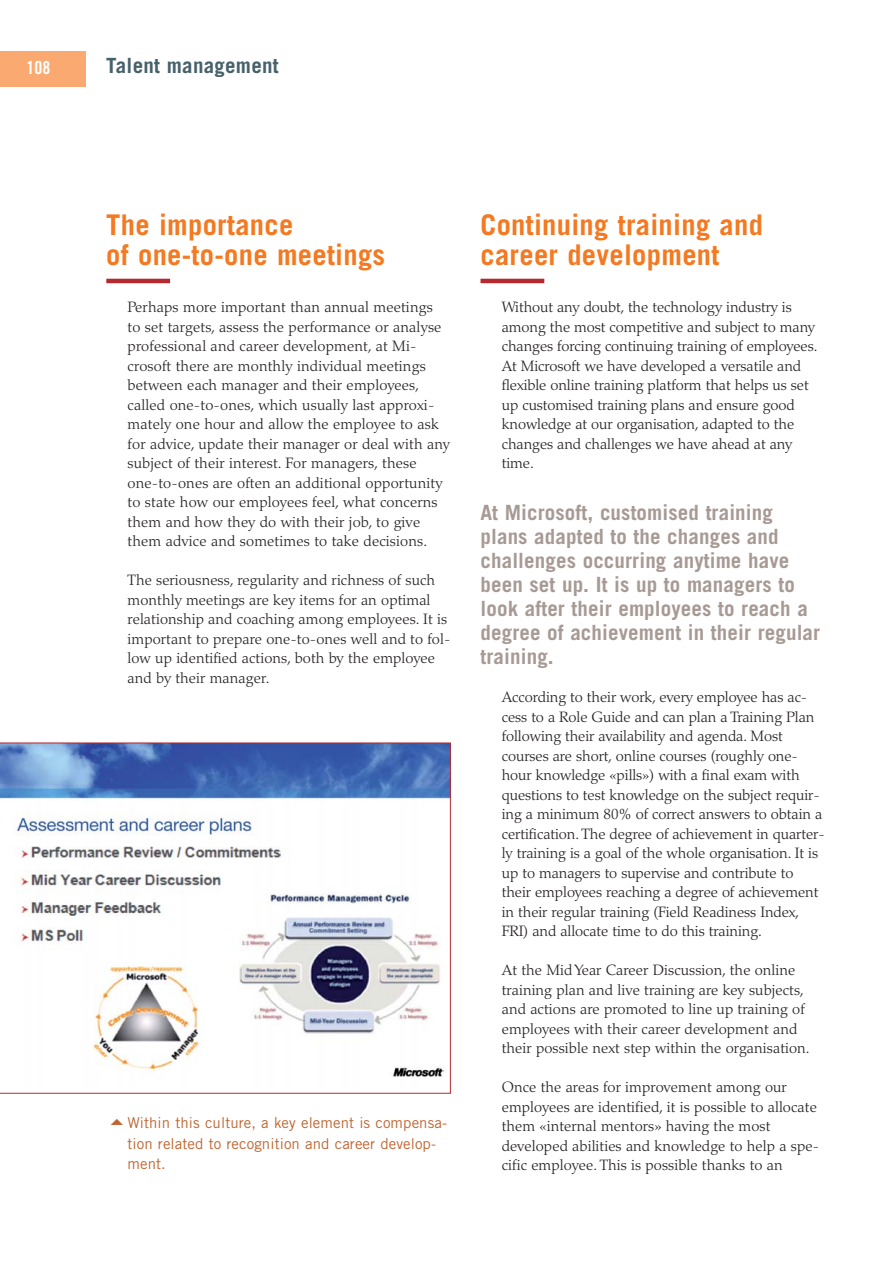
<style>
.page{position:relative;width:893px;height:1263px;background:#fff}
.page>*{position:absolute;margin:0;border:0;box-sizing:border-box;transform-origin:0 0}
.t1{font:700 28.5px/30px "Trade Gothic";letter-spacing:.01em;color:#f47920}
.t2{font:700 21px/24px "Trade Gothic";letter-spacing:.005em;color:#a79a95}
.t3{font:700 21px "Trade Gothic";letter-spacing:.01em;color:#47616c}
.t4{font:18px "Trade Gothic Bold Cond Twenty";color:#fff}
.t5{font:300 15px/19.5px "Palatino";letter-spacing:.005em;color:#231f20}
.t6{font:15px/20.2px "Trade Gothic";letter-spacing:.005em;color:#bf6530}
</style>
<div class="page">
<hr style="left:106px;top:279px;width:64px;height:4px;background:#b8292f">
<hr style="left:480px;top:279px;width:64px;height:4px;background:#b8292f">
<div style="left:0;top:51px;width:85px;height:36px;background:#faaa71"></div>
<svg style="left:0;top:742px;width:451px;height:351px"></svg>
<p class="t4" style="left:26px;top:61px;width:25px">108</p>
<h2 class="t3" style="left:106px;top:58px;width:174px">Talent management</h2>
<h1 class="t1" style="left:106px;top:213px;width:280px">The importance<br>of one-to-one meetings</h1>
<p class="t5" style="left:128px;top:299px;width:324px">Perhaps more important than annual meetings<br>to set targets, assess the performance or analyse professional and career development, at Mi&shy;crosoft there are monthly individual meetings between each manager and their employees, called one-to-ones, which usually last approxi&shy;mately one hour and allow the employee to ask for advice, update their manager or deal with any subject of their interest. For managers, these one-to-ones are often an additional opportunity to state how our employees feel, what concerns them and how they do with their job, to give them advice and sometimes to take decisions.</p>
<p class="t5" style="left:128px;top:572px;width:324px">The seriousness, regularity and richness of such monthly meetings are key items for an optimal relationship and coaching among employees. It is important to prepare one-to-ones well and to fol&shy;low up identified actions, both by the employee and by their manager.</p>
<p class="t6" style="left:127px;top:1114px;width:321px">Within this culture, a key element is compensa&shy;tion related to recognition and career develop&shy;ment.</p>
<h1 class="t1" style="left:480px;top:213px;width:284px">Continuing training and career development</h1>
<p class="t5" style="left:502px;top:299px;width:317px">Without any doubt, the technology industry is among the most competitive and subject to many changes forcing continuing training of employees.<br>At Microsoft we have developed a versatile and flexible online training platform that helps us set up customised training plans and ensure good knowledge at our organisation, adapted to the changes and challenges we have ahead at any time.</p>
<h2 class="t2" style="left:480px;top:502px;width:341px">At Microsoft, customised training plans adapted to the changes and challenges occurring anytime have been set up. It is up to managers to look after their employees to reach a degree of achievement in their regular training.</h2>
<p class="t5" style="left:502px;top:689px;width:325px">According to their work, every employee has ac&shy;cess to a Role Guide and can plan a Training Plan following their availability and agenda. Most courses are short, online courses (roughly one&shy;hour knowledge «pills») with a final exam with questions to test knowledge on the subject requir&shy;ing a minimum 80% of correct answers to obtain a certification. The degree of achievement in quarter&shy;ly training is a goal of the whole organisation. It is up to managers to supervise and contribute to their employees reaching a degree of achievement in their regular training (Field Readiness Index, FRI) and allocate time to do this training.</p>
<p class="t5" style="left:502px;top:962px;width:309px">At the Mid Year Career Discussion, the online training plan and live training are key subjects, and actions are promoted to line up training of employees with their career development and their possible next step within the organisation.</p>
<p class="t5" style="left:502px;top:1079px;width:319px">Once the areas for improvement among our employees are identified, it is possible to allocate them «internal mentors» having the most developed abilities and knowledge to help a spe&shy;cific employee. This is possible thanks to an</p>
</div>
